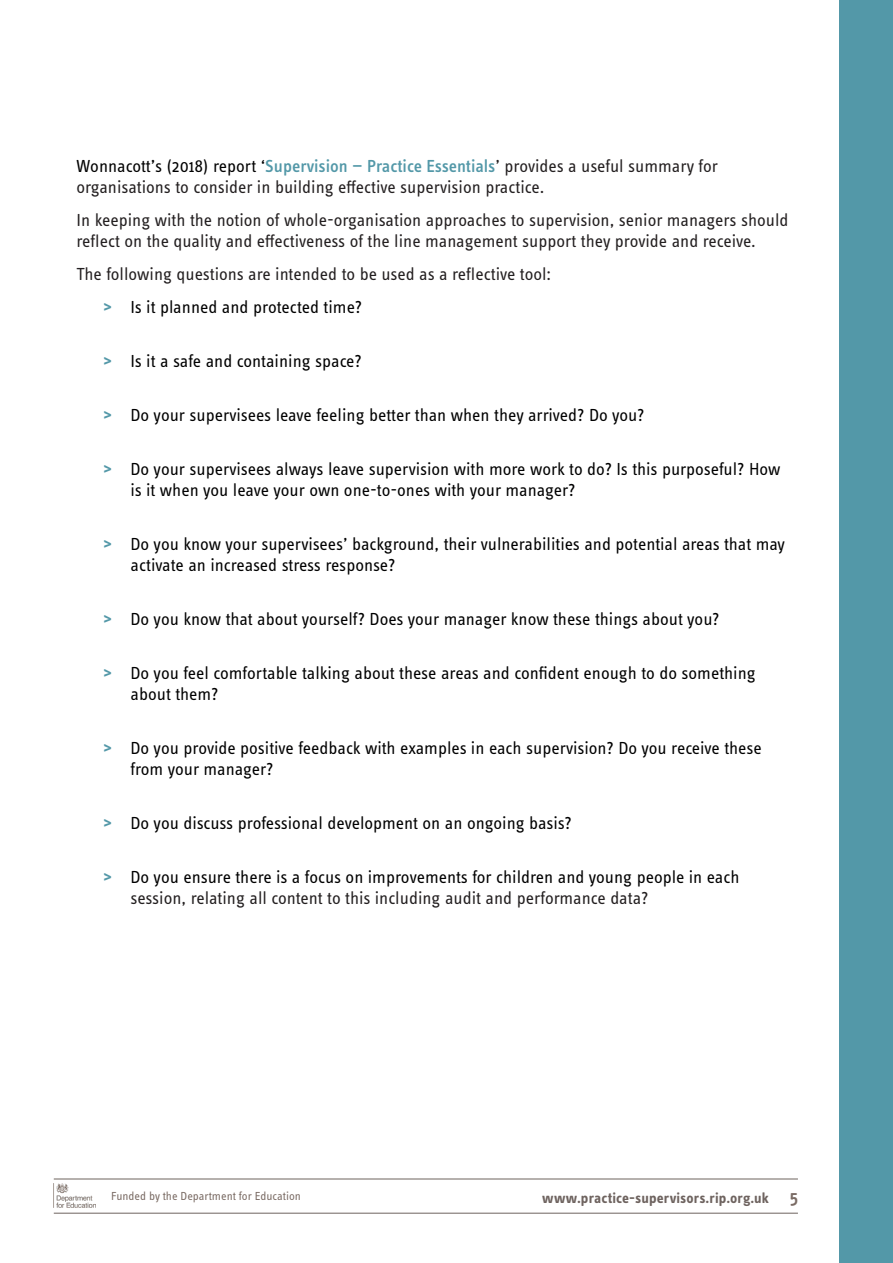
<style>
.page{position:relative;width:893px;height:1263px;background:#fff}
.page>*{position:absolute;margin:0;border:0;box-sizing:border-box;transform-origin:0 0}
.t1{font:18px/21px "Info Text Pro";color:#000001}
.t2{font:18px/21px "Info Text Pro";color:#231f20}
.t3{font:700 15px "Info Text Pro";letter-spacing:.01em;color:#6e635f}
.t4{font:12px "Info Text Pro";color:#7a6b64}
.s1{color:#000001}
.s2{font-weight:500;color:#5398a8}
.s3{font-weight:700;color:#5398a8}
.s4{color:#231f20}
.s5{font-weight:600;font-size:18px;color:#7a6b64}
</style>
<div class="page">
<div style="left:839px;top:0;width:54px;height:1263px;background:#5398a8"></div>
<hr style="left:54px;top:1213px;width:744px;height:1px;background:#6d635e">
<hr style="left:54px;top:1178px;width:744px;height:1px;background:#6d635e">
<img style="left:56px;top:1183px;width:40px;height:25px">
<p class="t2" style="left:77px;top:155px;width:643px"><span class="s1">Wonnacott’s (2018) report ‘</span><span class="s2">Supervision — Practice Essentials</span>’ provides a useful summary for organisations to consider in building effective supervision practice.</p>
<p class="t2" style="left:77px;top:209px;width:714px">In keeping with the notion of whole-organisation approaches to supervision, senior managers should reflect on the quality and effectiveness of the line management support they provide and receive.</p>
<p class="t2" style="left:77px;top:263px;width:476px">The following questions are intended to be used as a reflective tool:</p>
<p class="t1" style="left:104px;top:296px;width:260px"><span class="s3">&gt;</span> Is it planned and protected time?</p>
<p class="t1" style="left:104px;top:350px;width:260px"><span class="s3">&gt;</span> Is it a safe and containing space?</p>
<p class="t1" style="left:104px;top:404px;width:542px"><span class="s3">&gt;</span> Do your supervisees leave feeling better than when they arrived? Do you?</p>
<p class="t1" style="left:131px;top:458px;width:651px;text-indent:-27px"><span class="s3">&gt;</span> Do your supervisees always leave supervision with more work to do? Is this purposeful? How is it when you leave your own one-to-ones with your manager?</p>
<p class="t1" style="left:131px;top:533px;width:656px;text-indent:-27px"><span class="s3">&gt;</span> Do you know your supervisees’ background, their vulnerabilities and potential areas that may activate an increased stress response?</p>
<p class="t1" style="left:104px;top:608px;width:617px"><span class="s3">&gt;</span> Do you know that about yourself? Does your manager know these things about you?</p>
<p class="t1" style="left:131px;top:662px;width:627px;text-indent:-27px"><span class="s3">&gt;</span> Do you feel comfortable talking about these areas and confident enough to do something about them?</p>
<p class="t1" style="left:131px;top:737px;width:633px;text-indent:-27px"><span class="s3">&gt;</span> Do you provide positive feedback with examples in each supervision? Do you receive these from your manager?</p>
<p class="t1" style="left:104px;top:812px;width:470px"><span class="s3">&gt;</span> Do you discuss professional development on an ongoing basis?</p>
<p class="t1" style="left:131px;top:866px;width:610px;text-indent:-27px"><span class="s3">&gt;</span> Do you ensure there is a focus on improvements for children and young people in each <span class="s4">session, relating all content to this including audit and performance data?</span></p>
<p class="t4" style="left:111px;top:1189px;width:191px">Funded by the Department for Education</p>
<p class="t3" style="left:542px;top:1189px;width:257px">www.practice-supervisors.rip.org.uk <span class="s5">5</span></p>
</div>
